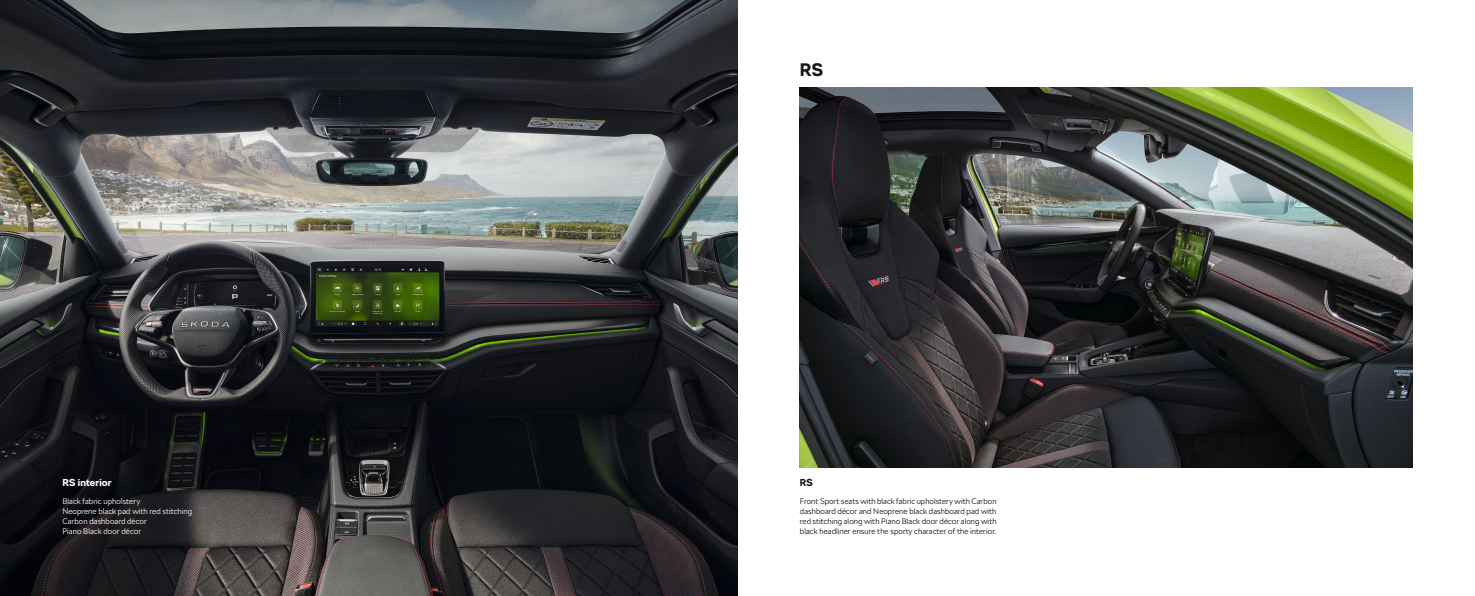
<style>
.page{position:relative;width:1475px;height:596px;background:#fff}
.page>*{position:absolute;margin:0;border:0;box-sizing:border-box;transform-origin:0 0}
.t1{font:700 18px "SKODA Next";color:#151616}
.t2{font:700 10px "SKODA Next";letter-spacing:.005em;color:#fff}
.t3{font:700 10px "SKODA Next";color:#151616}
.t4{font:300 8px/10px "SKODA Next";letter-spacing:.005em;color:#151616;text-align:justify}
.t5{font:300 8px/10px "SKODA Next";letter-spacing:.005em;color:#fff}
</style>
<div class="page">
<img style="left:799px;top:87px;width:613px;height:380px">
<img style="left:0;top:0;width:737px;height:595px">
<p class="t2" style="left:62px;top:479px;width:51px">RS interior</p>
<p class="t5" style="left:62px;top:496px;width:131px">Black fabric upholstery<br>Neoprene black pad with red stitching<br>Carbon dashboard décor<br>Piano Black door décor</p>
<h1 class="t1" style="left:799px;top:63px;width:25px">RS</h1>
<p class="t3" style="left:799px;top:479px;width:14px">RS</p>
<p class="t4" style="left:799px;top:496px;width:198px">Front Sport seats with black fabric upholstery with Carbon dashboard décor and Neoprene black dashboard pad with red stitching along with Piano Black door décor along with black headliner ensure the sporty character of the interior.</p>
</div>
